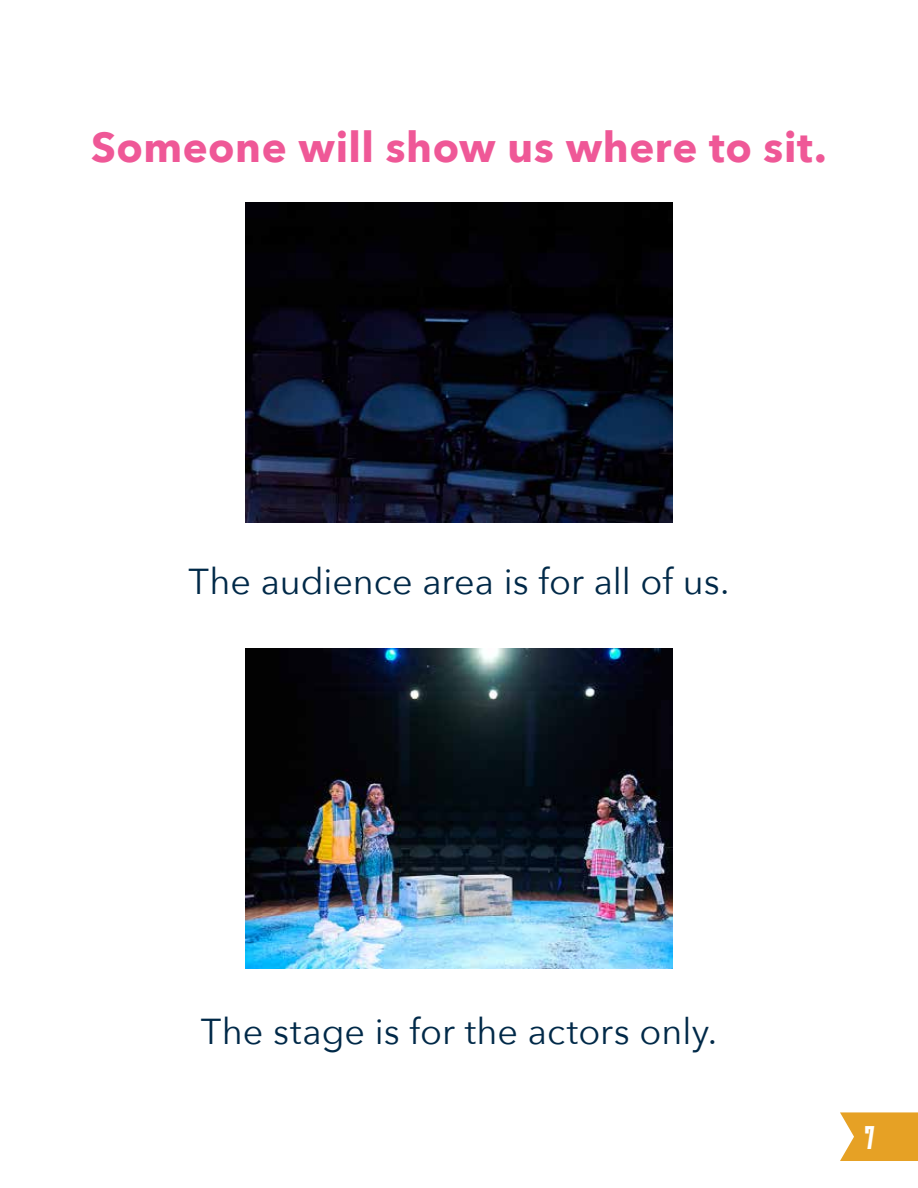
<style>
.page{position:relative;width:918px;height:1188px;background:#fff}
.page>*{position:absolute;margin:0;border:0;box-sizing:border-box;transform-origin:0 0}
.t1{font:700 42px "Avenir Next";letter-spacing:.015em;color:#ef5897}
.t2{font:36px "Avenir Next";color:#002948}
.t3{font:700 30px "Tandelle Rg";color:#fff}
</style>
<div class="page">
<svg style="left:840px;top:1112px;width:78px;height:49px;background:#e8aa3a"></svg>
<img style="left:246px;top:203px;width:426px;height:320px">
<img style="left:246px;top:648px;width:426px;height:321px">
<p class="t1" style="left:91px;top:111px;width:737px">Someone will show us where to sit.</p>
<p class="t2" style="left:189px;top:551px;width:542px">The audience area is for all of us.</p>
<p class="t2" style="left:201px;top:1001px;width:518px">The stage is for the actors only.</p>
<p class="t3" style="left:865px;top:1119px;width:12px">7</p>
</div>
